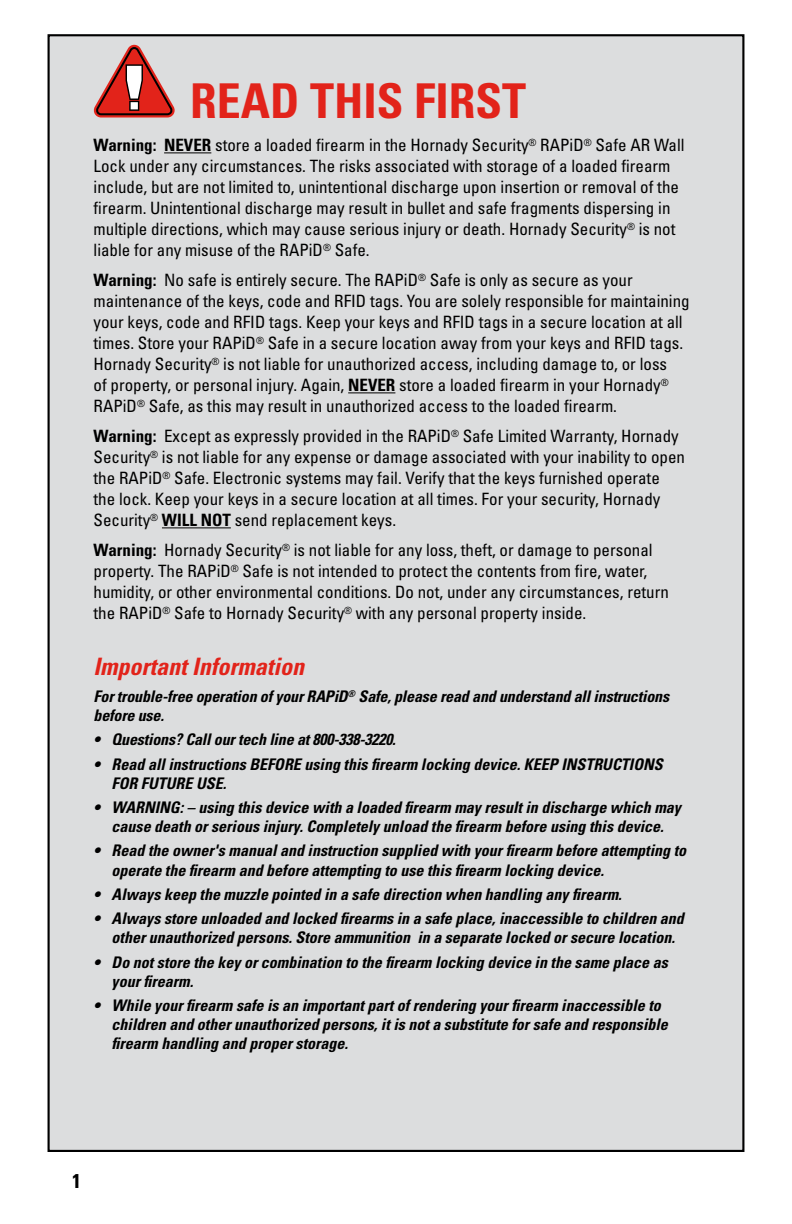
<style>
.page{position:relative;width:792px;height:1224px;background:#fff}
.page>*{position:absolute;margin:0;border:0;box-sizing:border-box;transform-origin:0 0}
.t1{font:700 condensed 48px "Univers LT Std";color:#e2231a}
.t2{font:italic 700 condensed 24px "Univers LT Std";color:#e2231a}
.t3{font:700 condensed 20px "Univers LT Std";color:#000}
.t4{font:condensed 17px/21px "Univers LT Std";color:#000}
.t5{font:italic 700 condensed 16px/19.2px "Univers LT Std";color:#000}
.s1{font-weight:700}
</style>
<div class="page">
<div style="left:49px;top:35px;width:694px;height:1116px;background:#dcddde"></div>
<hr style="left:164px;top:152px;width:47px;height:1px;background:#000">
<hr style="left:348px;top:392px;width:47px;height:1px;background:#000">
<hr style="left:162px;top:527px;width:69px;height:1px;background:#000">
<svg style="left:94px;top:45px;width:81px;height:73px"></svg>
<h1 class="t1" style="left:190px;top:71px;width:338px">READ THIS FIRST</h1>
<p class="t4" style="left:94px;top:134px;width:593px"><span class="s1">Warning: NEVER</span> store a loaded firearm in the Hornady Security<sup>®</sup> RAPiD<sup>®</sup> Safe AR Wall Lock under any circumstances. The risks associated with storage of a loaded firearm include, but are not limited to, unintentional discharge upon insertion or removal of the firearm. Unintentional discharge may result in bullet and safe fragments dispersing in multiple directions, which may cause serious injury or death. Hornady Security<sup>®</sup> is not liable for any misuse of the RAPiD<sup>®</sup> Safe.</p>
<p class="t4" style="left:94px;top:269px;width:598px"><span class="s1">Warning:</span> No safe is entirely secure. The RAPiD<sup>®</sup> Safe is only as secure as your maintenance of the keys, code and RFID tags. You are solely responsible for maintaining your keys, code and RFID tags. Keep your keys and RFID tags in a secure location at all times. Store your RAPiD<sup>®</sup> Safe in a secure location away from your keys and RFID tags.<br>Hornady Security<sup>®</sup> is not liable for unauthorized access, including damage to, or loss<br>of property, or personal injury. Again, <span class="s1">NEVER</span> store a loaded firearm in your Hornady<sup>® </sup>RAPiD<sup>®</sup> Safe, as this may result in unauthorized access to the loaded firearm.</p>
<p class="t4" style="left:94px;top:425px;width:593px"><span class="s1">Warning:</span> Except as expressly provided in the RAPiD<sup>®</sup> Safe Limited Warranty, Hornady Security<sup>®</sup> is not liable for any expense or damage associated with your inability to open the RAPiD<sup>®</sup> Safe. Electronic systems may fail. Verify that the keys furnished operate the lock. Keep your keys in a secure location at all times. For your security, Hornady Security<sup>®</sup> <span class="s1">WILL NOT</span> send replacement keys.</p>
<p class="t4" style="left:94px;top:539px;width:577px"><span class="s1">Warning:</span> Hornady Security<sup>®</sup> is not liable for any loss, theft, or damage to personal property. The RAPiD<sup>®</sup> Safe is not intended to protect the contents from fire, water, humidity, or other environmental conditions. Do not, under any circumstances, return the RAPiD<sup>®</sup> Safe to Hornady Security<sup>®</sup> with any personal property inside.</p>
<h2 class="t2" style="left:94px;top:652px;width:212px">Important Information</h2>
<p class="t5" style="left:94px;top:687px;width:577px">For trouble-free operation of your RAPiD<sup>®</sup> Safe, please read and understand all instructions before use.</p>
<p class="t5" style="left:94px;top:730px;width:304px">• Questions? Call our tech line at 800-338-3220.</p>
<p class="t5" style="left:112px;top:754px;width:553px;text-indent:-18px">• Read all instructions BEFORE using this firearm locking device. KEEP INSTRUCTIONS<br>FOR FUTURE USE.</p>
<p class="t5" style="left:94px;top:798px;width:589px;text-align:center">• WARNING: – using this device with a loaded firearm may result in discharge which may cause death or serious injury. Completely unload the firearm before using this device.</p>
<p class="t5" style="left:112px;top:841px;width:576px;text-indent:-18px">• Read the owner's manual and instruction supplied with your firearm before attempting to operate the firearm and before attempting to use this firearm locking device.</p>
<p class="t5" style="left:94px;top:885px;width:530px">• Always keep the muzzle pointed in a safe direction when handling any firearm.</p>
<p class="t5" style="left:94px;top:909px;width:592px;text-align:center">• Always store unloaded and locked firearms in a safe place, inaccessible to children and other unauthorized persons. Store ammunition in a separate locked or secure location.</p>
<p class="t5" style="left:112px;top:952px;width:558px;text-indent:-18px">• Do not store the key or combination to the firearm locking device in the same place as your firearm.</p>
<p class="t5" style="left:112px;top:996px;width:558px;text-indent:-18px">• While your firearm safe is an important part of rendering your firearm inaccessible to children and other unauthorized persons, it is not a substitute for safe and responsible firearm handling and proper storage.</p>
<p class="t3" style="left:72px;top:1169px;width:10px">1</p>
</div>
